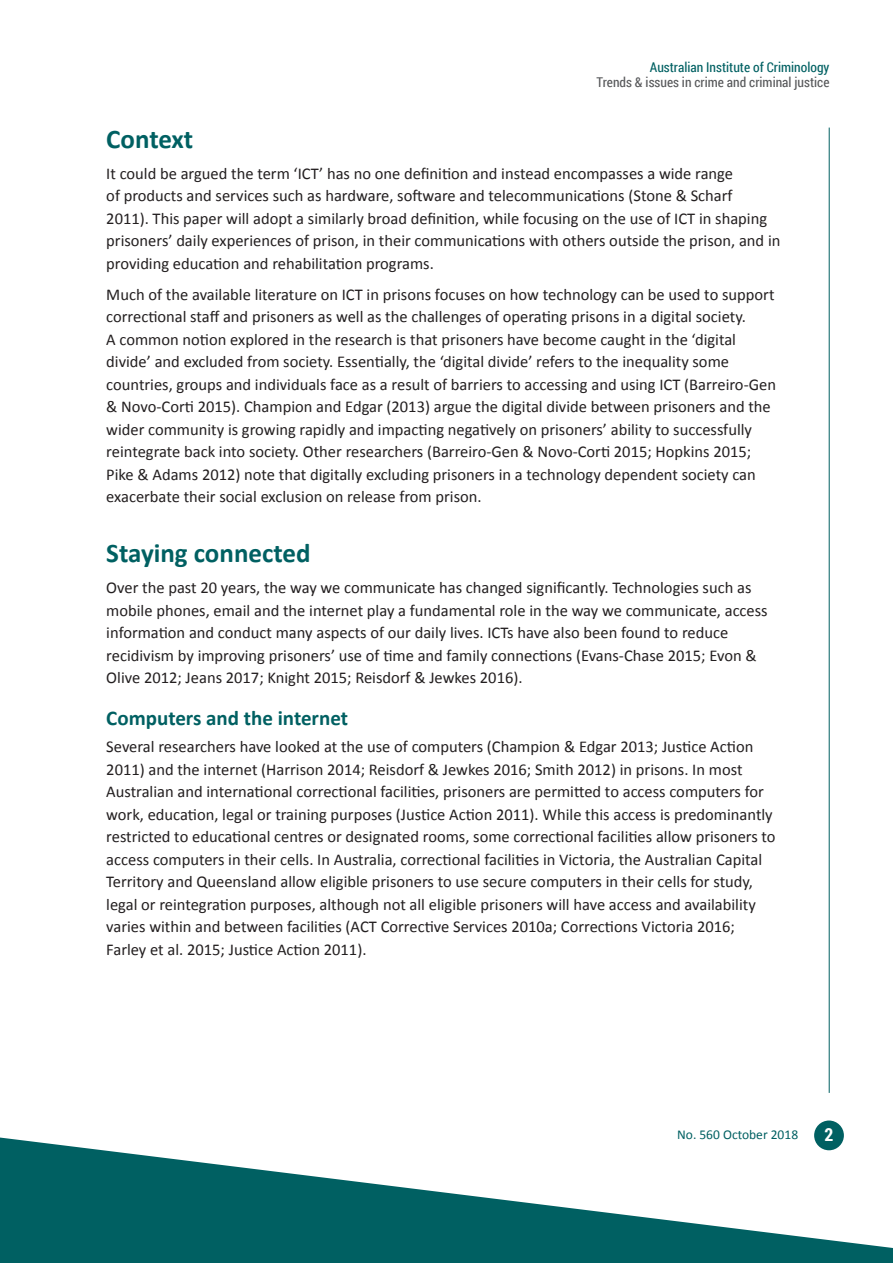
<style>
.page{position:relative;width:893px;height:1263px;background:#fff}
.page>*{position:absolute;margin:0;border:0;box-sizing:border-box;transform-origin:0 0}
.t1{font:700 27px "Calibri";color:#006062}
.t2{font:700 21px "Calibri";color:#006062}
.t3{font:700 18px "Roboto Condensed";color:#fff}
.t4{font:16.5px/22.5px "Calibri";color:#231f20}
.t5{font:13.5px "Roboto Condensed";color:#57585a}
.t6{font:13.5px "Roboto Condensed";color:#006062}
.t7{font:13.5px "Calibri";color:#006062}
</style>
<div class="page">
<hr style="left:829px;top:128px;width:1px;height:965px;background:#006062">
<div style="left:814px;top:1120px;width:30px;height:30px;background:#006062;border-radius:50%"></div>
<svg style="left:0;top:1137px;width:893px;height:126px;fill:#006062"></svg>
<p class="t6" style="left:650px;top:58px;width:181px">Australian Institute of Criminology</p>
<p class="t5" style="left:597px;top:73px;width:234px">Trends &amp; issues in crime and criminal justice</p>
<h1 class="t1" style="left:106px;top:122px;width:89px">Context</h1>
<p class="t4" style="left:106px;top:162px;width:676px">It could be argued the term ‘ICT’ has no one definition and instead encompasses a wide range<br>of products and services such as hardware, software and telecommunications (Stone &amp; Scharf<br>2011). This paper will adopt a similarly broad definition, while focusing on the use of ICT in shaping prisoners’ daily experiences of prison, in their communications with others outside the prison, and in providing education and rehabilitation programs.</p>
<p class="t4" style="left:106px;top:283px;width:671px">Much of the available literature on ICT in prisons focuses on how technology can be used to support correctional staff and prisoners as well as the challenges of operating prisons in a digital society.<br>A common notion explored in the research is that prisoners have become caught in the ‘digital divide’ and excluded from society. Essentially, the ‘digital divide’ refers to the inequality some countries, groups and individuals face as a result of barriers to accessing and using ICT (Barreiro-Gen &amp; Novo-Corti 2015). Champion and Edgar (2013) argue the digital divide between prisoners and the wider community is growing rapidly and impacting negatively on prisoners’ ability to successfully reintegrate back into society. Other researchers (Barreiro-Gen &amp; Novo-Corti 2015; Hopkins 2015; Pike &amp; Adams 2012) note that digitally excluding prisoners in a technology dependent society can exacerbate their social exclusion on release from prison.</p>
<h1 class="t1" style="left:106px;top:536px;width:206px">Staying connected</h1>
<p class="t4" style="left:106px;top:576px;width:663px">Over the past 20 years, the way we communicate has changed significantly. Technologies such as mobile phones, email and the internet play a fundamental role in the way we communicate, access information and conduct many aspects of our daily lives. ICTs have also been found to reduce recidivism by improving prisoners’ use of time and family connections (Evans-Chase 2015; Evon &amp; Olive 2012; Jeans 2017; Knight 2015; Reisdorf &amp; Jewkes 2016).</p>
<p class="t2" style="left:106px;top:705px;width:243px">Computers and the internet</p>
<p class="t4" style="left:106px;top:735px;width:671px">Several researchers have looked at the use of computers (Champion &amp; Edgar 2013; Justice Action 2011) and the internet (Harrison 2014; Reisdorf &amp; Jewkes 2016; Smith 2012) in prisons. In most Australian and international correctional facilities, prisoners are permitted to access computers for work, education, legal or training purposes (Justice Action 2011). While this access is predominantly restricted to educational centres or designated rooms, some correctional facilities allow prisoners to access computers in their cells. In Australia, correctional facilities in Victoria, the Australian Capital Territory and Queensland allow eligible prisoners to use secure computers in their cells for study, legal or reintegration purposes, although not all eligible prisoners will have access and availability varies within and between facilities (ACT Corrective Services 2010a; Corrections Victoria 2016; Farley et al. 2015; Justice Action 2011).</p>
<p class="t7" style="left:677px;top:1126px;width:122px">No. 560 October 2018</p>
<p class="t3" style="left:824px;top:1122px;width:10px">2</p>
</div>
